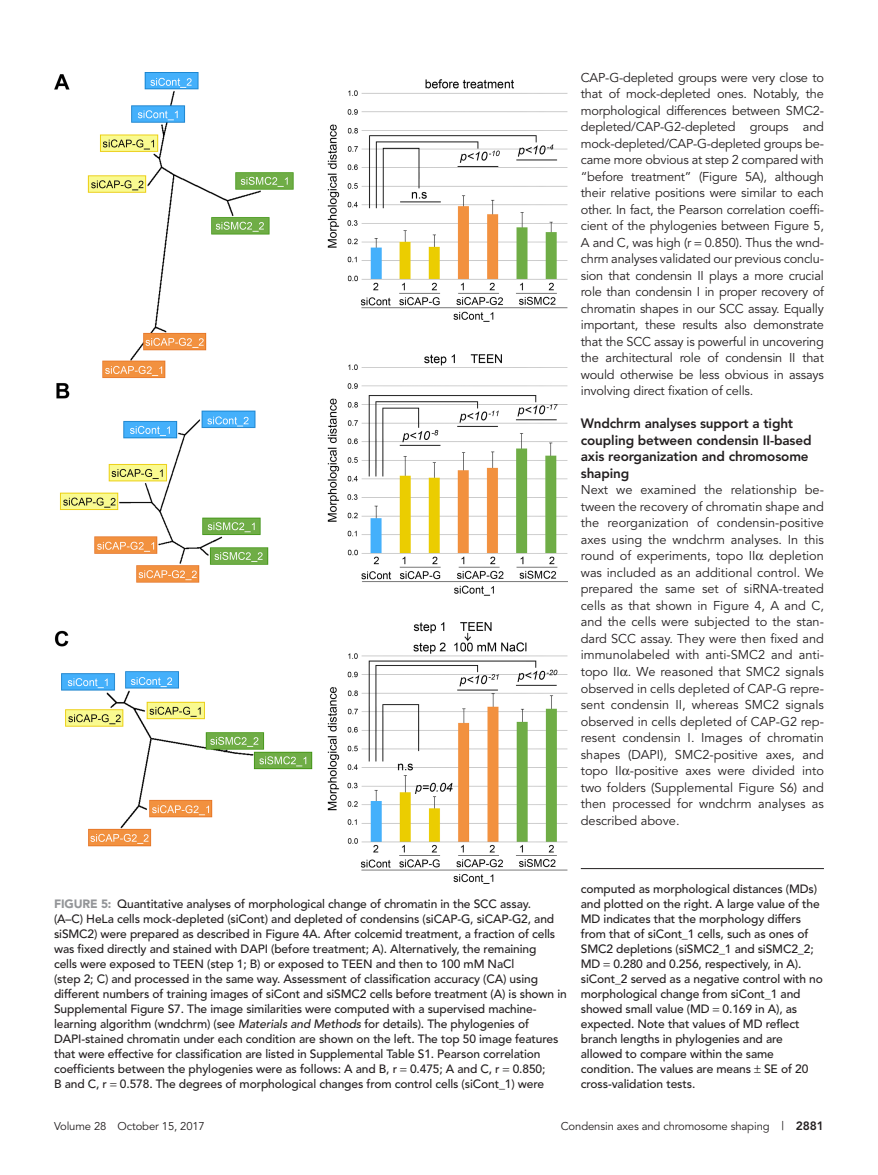
<style>
.page{position:relative;width:878px;height:1175px;background:#fff}
.page>*{position:absolute;margin:0;border:0;box-sizing:border-box;transform-origin:0 0}
.t1{font:800 13.5px/16.5px "Avenir";letter-spacing:-.01em;color:#231f20}
.Para{font:12.75px/16.5px "Avenir";letter-spacing:-.015em;color:#231f20;text-align:justify}
.ParaFL{font:12.75px/16.5px "Avenir";color:#231f20;text-align:justify}
.FigCaption{font:500 12px/15px "Avenir";letter-spacing:-.01em;color:#231f20}
.t2{font:11.25px "Avenir";letter-spacing:-.01em;color:#231f20}
.s1{font-weight:900;color:#939598}
.s2{font-style:italic}
.s3{font-size:12px}
.s4{font-weight:800;font-size:12px}
</style>
<div class="page">
<hr style="left:580px;top:868px;width:244px;height:1px;background:#231f20">
<img style="left:54px;top:73px;width:513px;height:811px">
<p class="Para" style="left:580px;top:69px;width:245px">CAP-G-depleted groups were very close to that of mock-depleted ones. Notably, the morphological differences between SMC2- depleted/CAP-G2-depleted groups and mock-depleted/CAP-G-depleted groups be&shy;came more obvious at step 2 compared with “before treatment” (Figure 5A), although their relative positions were similar to each other. In fact, the Pearson correlation coeffi&shy;cient of the phylogenies between Figure 5, A and C, was high (r 0.850). Thus the wnd&shy;chrm analyses validated our previous conclu&shy;sion that condensin II plays a more crucial role than condensin I in proper recovery of chromatin shapes in our SCC assay. Equally important, these results also demonstrate that the SCC assay is powerful in uncovering the architectural role of condensin II that would otherwise be less obvious in assays involving direct fixation of cells.</p>
<h2 class="t1" style="left:580px;top:415px;width:232px">Wndchrm analyses support a tight coupling between condensin II-based axis reorganization and chromosome shaping</h2>
<p class="ParaFL" style="left:580px;top:482px;width:245px">Next we examined the relationship be&shy;tween the recovery of chromatin shape and the reorganization of condensin-positive axes using the wndchrm analyses. In this round of experiments, topo II depletion was included as an additional control. We prepared the same set of siRNA-treated cells as that shown in Figure 4, A and C, and the cells were subjected to the stan&shy;dard SCC assay. They were then fixed and immunolabeled with anti-SMC2 and anti&shy;topo II . We reasoned that SMC2 signals observed in cells depleted of CAP-G repre&shy;sent condensin II, whereas SMC2 signals observed in cells depleted of CAP-G2 rep&shy;resent condensin I. Images of chromatin shapes (DAPI), SMC2-positive axes, and topo II -positive axes were divided into two folders (Supplemental Figure S6) and then processed for wndchrm analyses as described above.</p>
<p class="FigCaption" style="left:54px;top:896px;width:514px"><span class="s1">FIGURE 5:</span> Quantitative analyses of morphological change of chromatin in the SCC assay.<br>(A–C) HeLa cells mock-depleted (siCont) and depleted of condensins (siCAP-G, siCAP-G2, and siSMC2) were prepared as described in Figure 4A. After colcemid treatment, a fraction of cells was fixed directly and stained with DAPI (before treatment; A). Alternatively, the remaining<br>cells were exposed to TEEN (step 1; B) or exposed to TEEN and then to 100 mM NaCl<br>(step 2; C) and processed in the same way. Assessment of classification accuracy (CA) using different numbers of training images of siCont and siSMC2 cells before treatment (A) is shown in Supplemental Figure S7. The image similarities were computed with a supervised machine&shy;learning algorithm (wndchrm) (see <span class="s2">Materials and Methods</span> for details). The phylogenies of DAPI-stained chromatin under each condition are shown on the left. The top 50 image features that were effective for classification are listed in Supplemental Table S1. Pearson correlation coefficients between the phylogenies were as follows: A and B, r 0.475; A and C, r 0.850;<br>B and C, r 0.578. The degrees of morphological changes from control cells (siCont_1) were</p>
<p class="FigCaption" style="left:580px;top:881px;width:243px">computed as morphological distances (MDs) and plotted on the right. A large value of the MD indicates that the morphology differs from that of siCont_1 cells, such as ones of SMC2 depletions (siSMC2_1 and siSMC2_2; MD 0.280 and 0.256, respectively, in A). siCont_2 served as a negative control with no morphological change from siCont_1 and showed small value (MD 0.169 in A), as expected. Note that values of MD reflect branch lengths in phylogenies and are allowed to compare within the same condition. The values are means SE of 20 cross-validation tests.</p>
<p class="t2" style="left:54px;top:1119px;width:152px">Volume 28 October 15, 2017</p>
<p class="t2" style="left:561px;top:1119px;width:264px">Condensin axes and chromosome shaping <span class="s3">|</span> <span class="s4">2881</span></p>
</div>
